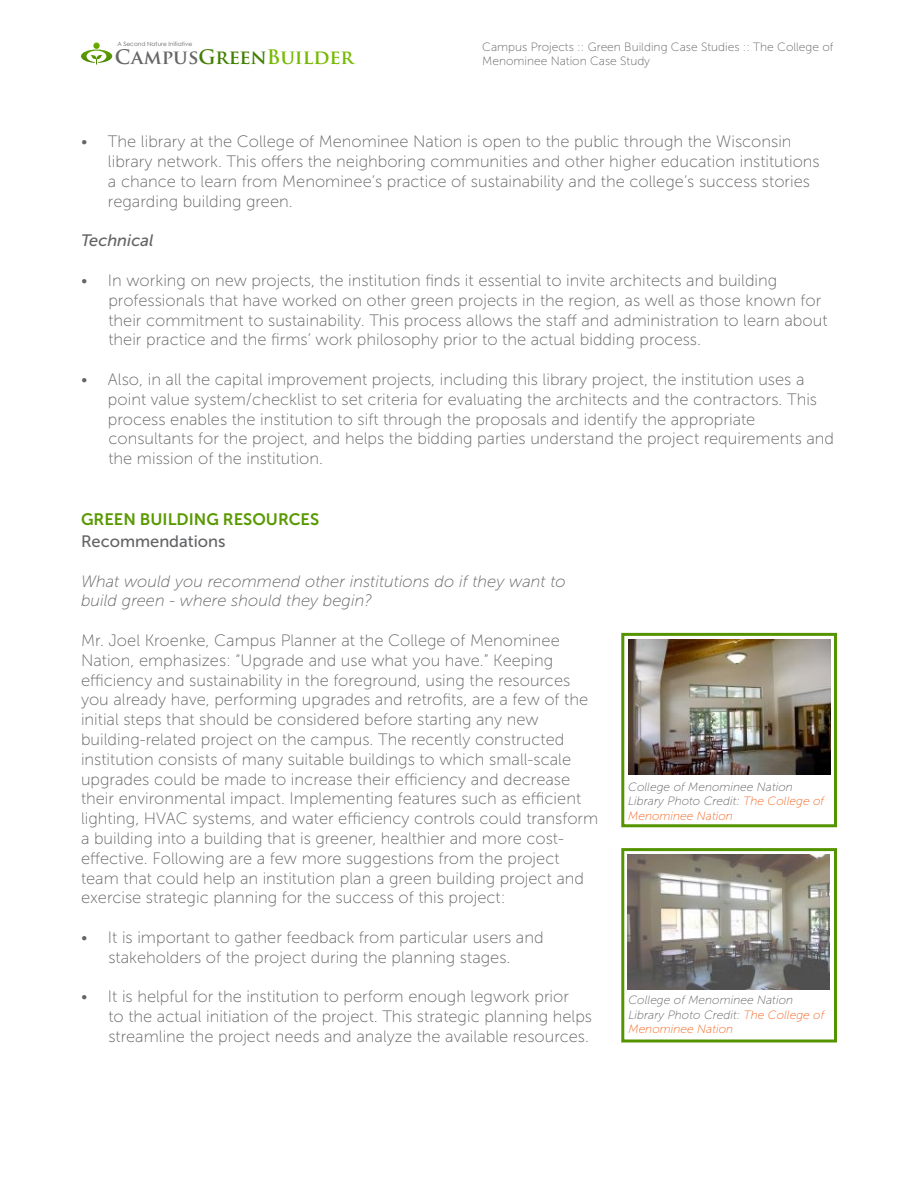
<style>
.page{position:relative;width:918px;height:1188px;background:#fff}
.page>*{position:absolute;margin:0;border:0;box-sizing:border-box;transform-origin:0 0}
.t1{font:700 19.5px "Trajan Pro";color:#76b900}
.t2{font:16.5px/19.8px "Museo Sans 100";color:#636466}
.t3{font:italic 16.5px/19.8px "Museo Sans 100";color:#636466}
.t4{font:16.5px "Museo Sans 700";color:#599900}
.t5{font:16.5px "Museo Sans 500";color:#636466}
.t6{font:italic 16.5px "Museo Sans 500";color:#636466}
.t7{font:italic 12px/14.4px "Museo Sans 100";color:#636466}
.t8{font:12px/14.4px "Museo Sans 100";color:#636466}
.t9{font:5.85px "Century Gothic";color:#666}
.s1{color:#666}
.s2{color:#428000}
.s3{color:#f26722}
</style>
<div class="page">
<svg style="left:81px;top:43px;width:31px;height:22px"></svg>
<img style="left:628px;top:640px;width:202px;height:135px">
<div style="left:621px;top:848px;width:216px;height:194px;border:3px solid #549400"></div>
<img style="left:628px;top:855px;width:202px;height:134px">
<div style="left:621px;top:633px;width:216px;height:194px;border:3px solid #549400"></div>
<p class="t9" style="left:117px;top:40px;width:76px">A Second Nature Initiative</p>
<p class="t8" style="left:482px;top:40px;width:353px">Campus Projects :: Green Building Case Studies :: The College of<br>Menominee Nation Case Study</p>
<p class="t1" style="left:115px;top:44px;width:240px"><span class="s1">Campus</span><span class="s2">Green</span>Builder</p>
<p class="t2" style="left:108px;top:132px;width:713px;text-indent:-27px">• The library at the College of Menominee Nation is open to the public through the Wisconsin library network. This offers the neighboring communities and other higher education institutions a chance to learn from Menominee’s practice of sustainability and the college’s success stories regarding building green.</p>
<p class="t6" style="left:81px;top:232px;width:74px">Technical</p>
<p class="t2" style="left:108px;top:271px;width:721px;text-indent:-27px">• In working on new projects, the institution finds it essential to invite architects and building professionals that have worked on other green projects in the region, as well as those known for their commitment to sustainability. This process allows the staff and administration to learn about their practice and the firms’ work philosophy prior to the actual bidding process.</p>
<p class="t2" style="left:108px;top:370px;width:728px;text-indent:-27px">• Also, in all the capital improvement projects, including this library project, the institution uses a point value system/checklist to set criteria for evaluating the architects and the contractors. This process enables the institution to sift through the proposals and identify the appropriate consultants for the project, and helps the bidding parties understand the project requirements and the mission of the institution.</p>
<p class="t4" style="left:81px;top:510px;width:240px">GREEN BUILDING RESOURCES</p>
<p class="t5" style="left:81px;top:532px;width:146px">Recommendations</p>
<p class="t3" style="left:81px;top:571px;width:486px">What would you recommend other institutions do if they want to build green - where should they begin?</p>
<p class="t2" style="left:81px;top:631px;width:519px">Mr. Joel Kroenke, Campus Planner at the College of Menominee Nation, emphasizes: “Upgrade and use what you have.” Keeping efficiency and sustainability in the foreground, using the resources you already have, performing upgrades and retrofits, are a few of the initial steps that should be considered before starting any new building-related project on the campus. The recently constructed institution consists of many suitable buildings to which small-scale upgrades could be made to increase their efficiency and decrease their environmental impact. Implementing features such as efficient lighting, HVAC systems, and water efficiency controls could transform a building into a building that is greener, healthier and more cost&shy;effective. Following are a few more suggestions from the project team that could help an institution plan a green building project and exercise strategic planning for the success of this project:</p>
<p class="t2" style="left:81px;top:928px;width:464px;text-align:center">• It is important to gather feedback from particular users and stakeholders of the project during the planning stages.</p>
<p class="t2" style="left:108px;top:987px;width:485px;text-indent:-27px">• It is helpful for the institution to perform enough legwork prior<br>to the actual initiation of the project. This strategic planning helps streamline the project needs and analyze the available resources.</p>
<p class="t7" style="left:628px;top:780px;width:197px">College of Menominee Nation<br>Library Photo Credit: <span class="s3">The College of<br>Menominee Nation</span></p>
<p class="t7" style="left:629px;top:993px;width:197px">College of Menominee Nation<br>Library Photo Credit: <span class="s3">The College of<br>Menominee Nation</span></p>
</div>
